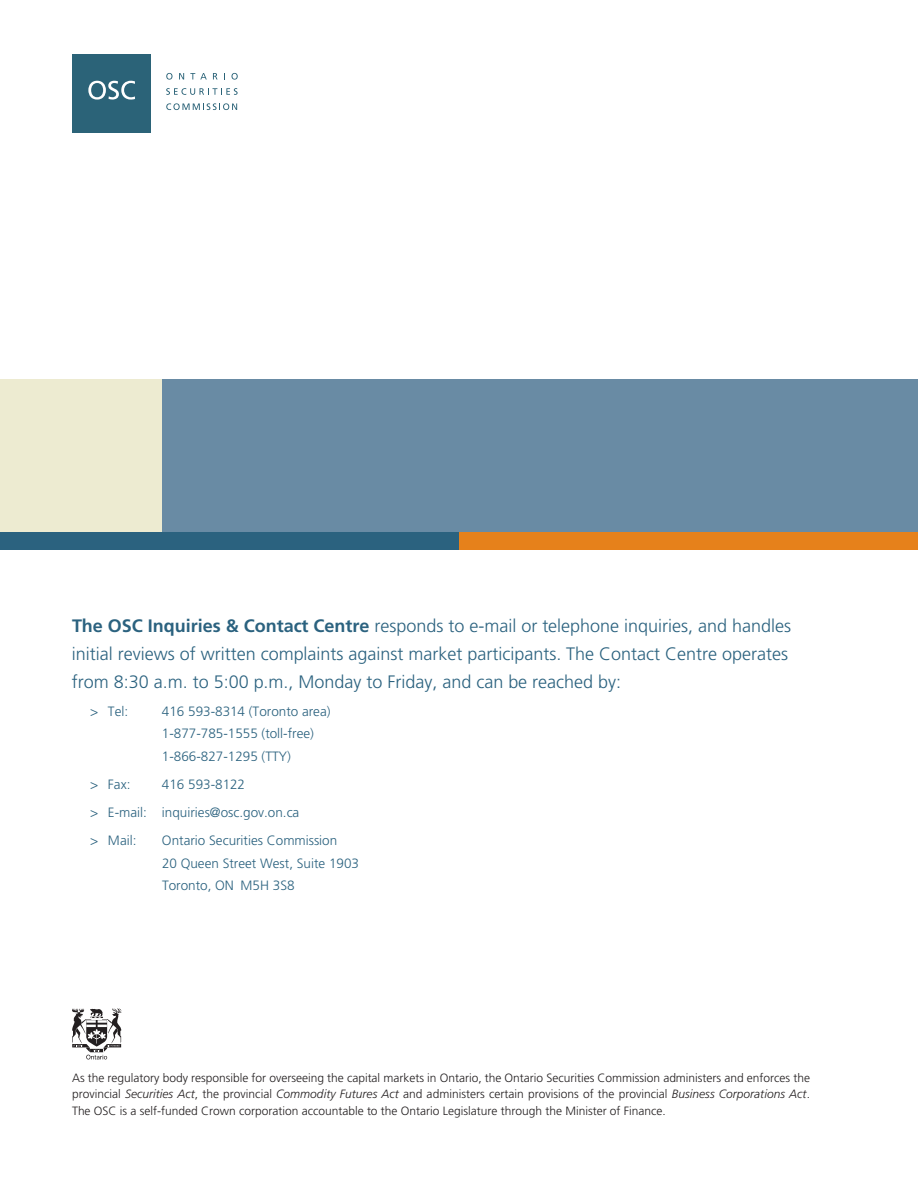
<style>
.page{position:relative;width:918px;height:1188px;background:#fff}
.page>*{position:absolute;margin:0;border:0;box-sizing:border-box;transform-origin:0 0}
.t1{font:300 18px/28.2px "Frutiger";color:#2b627f}
.t2{font:300 13.5px/22.5px "Frutiger";color:#2b627f}
.t3{font:300 12px/17px "Frutiger";color:#231f20;text-align:justify}
.s1{font-weight:700}
.s2{font-style:italic}
</style>
<div class="page">
<div style="left:162px;top:379px;width:756px;height:153px;background:#698ba4"></div>
<div style="left:0;top:379px;width:162px;height:153px;background:#edebd1"></div>
<div style="left:0;top:532px;width:459px;height:18px;background:#2b627f"></div>
<div style="left:459px;top:532px;width:459px;height:18px;background:#e6811b"></div>
<div style="left:72px;top:54px;width:78px;height:78px;background:#2b6378"></div>
<svg style="left:166px;top:73px;width:7px;height:7px"></svg>
<svg style="left:179px;top:73px;width:5px;height:7px"></svg>
<svg style="left:190px;top:73px;width:17px;height:7px"></svg>
<svg style="left:213px;top:73px;width:5px;height:7px"></svg>
<svg style="left:231px;top:73px;width:7px;height:7px"></svg>
<svg style="left:166px;top:88px;width:72px;height:7px"></svg>
<svg style="left:166px;top:103px;width:71px;height:7px"></svg>
<svg style="left:88px;top:81px;width:47px;height:19px"></svg>
<svg style="left:72px;top:1008px;width:49px;height:51px"></svg>
<p class="t1" style="left:72px;top:613px;width:721px"><span class="s1">The OSC Inquiries &amp; Contact Centre</span> responds to e-mail or telephone inquiries, and handles initial reviews of written complaints against market participants. The Contact Centre operates from 8:30 a.m. to 5:00 p.m., Monday to Friday, and can be reached by:</p>
<p class="t2" style="left:90px;top:701px;width:40px">&gt; Tel:</p>
<p class="t2" style="left:162px;top:701px;width:170px">416 593-8314 (Toronto area)<br>1-877-785-1555 (toll-free)<br>1-866-827-1295 (TTY)</p>
<p class="t2" style="left:90px;top:774px;width:42px">&gt; Fax:</p>
<p class="t2" style="left:90px;top:771px;width:211px;line-height:28px;text-indent:72px">416 593-8122<br>&gt; E-mail: inquiries@osc.gov.on.ca &gt; Mail:</p>
<p class="t2" style="left:162px;top:830px;width:199px">Ontario Securities Commission<br>20 Queen Street West, Suite 1903<br>Toronto, ON M5H 3S8</p>
<p class="t3" style="left:72px;top:1070px;width:740px">As the regulatory body responsible for overseeing the capital markets in Ontario, the Ontario Securities Commission administers and enforces the provincial <span class="s2">Securities Act</span>, the provincial <span class="s2">Commodity Futures Act</span> and administers certain provisions of the provincial <span class="s2">Business Corporations Act</span>.<br>The OSC is a self-funded Crown corporation accountable to the Ontario Legislature through the Minister of Finance.</p>
</div>
